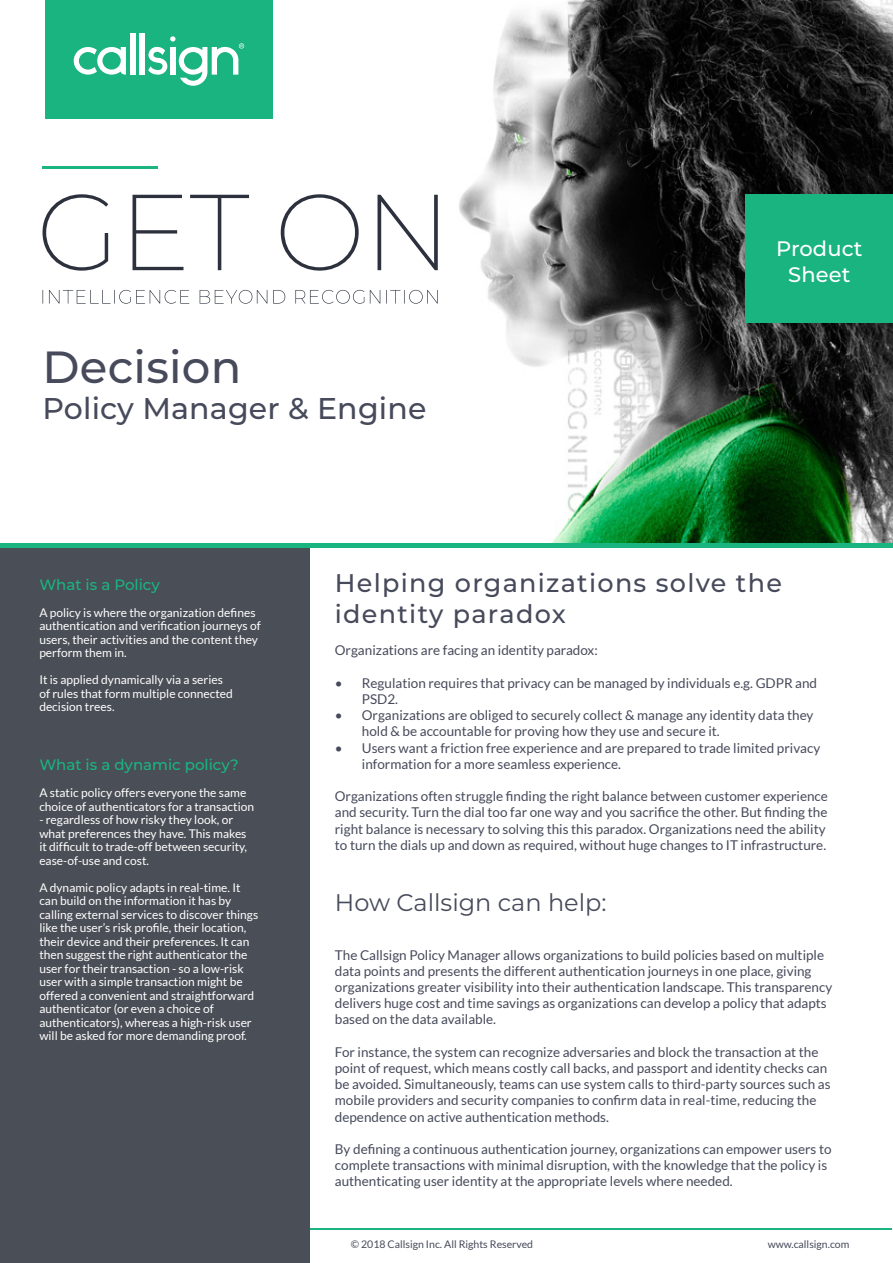
<style>
.page{position:relative;width:893px;height:1263px;background:#fff}
.page>*{position:absolute;margin:0;border:0;box-sizing:border-box;transform-origin:0 0}
.t1{font:500 45px "Montserrat";letter-spacing:.005em;color:#464a5a}
.t2{font:500 30px "Montserrat";letter-spacing:.005em;color:#464a5a}
.t3{font:500 25.5px/30.6px "Montserrat";letter-spacing:.05em;color:#464a5a}
.t4{font:24px "Montserrat";color:#464a5a}
.t5{font:500 21px/25.2px "Montserrat";letter-spacing:.005em;color:#fff;text-align:center}
.t6{font:500 15px "Montserrat";color:#1ab481}
.t7{font:13.5px/16.2px "Lato";color:#464a5a}
.t8{font:12px/13.5px "Lato";color:#fff}
.t9{font:10.5px "Lato";color:#464a5a}
</style>
<div class="page">
<img style="left:359px;top:1px;width:534px;height:541px">
<hr style="left:290px;top:1228px;width:602px;height:1px;background:#1ab481">
<div style="left:0;top:547px;width:310px;height:716px;background:#4a4e56"></div>
<svg style="left:43px;top:194px;width:395px;height:77px"></svg>
<svg style="left:43px;top:290px;width:395px;height:14px"></svg>
<hr style="left:43px;top:166px;width:115px;height:3px;background:#1ab481">
<div style="left:45px;top:0;width:228px;height:119px;background:#1ab481"></div>
<svg style="left:74px;top:47px;width:52px;height:28px"></svg>
<div style="left:130px;top:33px;width:5px;height:42px;background:#fff"></div>
<div style="left:140px;top:33px;width:5px;height:42px;background:#fff"></div>
<svg style="left:148px;top:36px;width:96px;height:50px"></svg>
<hr style="left:0;top:543px;width:893px;height:4px;background:#1ab481">
<div style="left:746px;top:194px;width:147px;height:129px;background:#1ab481"></div>
<p class="t1" style="left:43px;top:336px;width:200px">Decision</p>
<p class="t2" style="left:43px;top:388px;width:385px">Policy Manager &amp; Engine</p>
<p class="t5" style="left:776px;top:235px;width:88px">Product<br>Sheet</p>
<p class="t6" style="left:39px;top:574px;width:122px">What is a Policy</p>
<p class="t8" style="left:39px;top:605px;width:223px">A policy is where the organization defines authentication and verification journeys of users, their activities and the content they perform them in.</p>
<p class="t8" style="left:39px;top:673px;width:195px">It is applied dynamically via a series of rules that form multiple connected decision trees.</p>
<p class="t6" style="left:39px;top:755px;width:201px">What is a dynamic policy?</p>
<p class="t8" style="left:39px;top:786px;width:216px">A static policy offers everyone the same choice of authenticators for a transaction</p>
<p class="t8" style="left:39px;top:813px;width:209px">- regardless of how risky they look, or what preferences they have. This makes it difficult to trade-off between security, ease-of-use and cost.</p>
<p class="t8" style="left:39px;top:881px;width:220px">A dynamic policy adapts in real-time. It can build on the information it has by calling external services to discover things like the user’s risk profile, their location, their device and their preferences. It can then suggest the right authenticator the user for their transaction - so a low-risk user with a simple transaction might be offered a convenient and straightforward authenticator (or even a choice of authenticators), whereas a high-risk user will be asked for more demanding proof.</p>
<p class="t3" style="left:335px;top:567px;width:449px">Helping organizations solve the identity paradox</p>
<p class="t7" style="left:335px;top:642px;width:264px">Organizations are facing an identity paradox:</p>
<p class="t7" style="left:362px;top:675px;width:457px;text-indent:-27px">• Regulation requires that privacy can be managed by individuals e.g. GDPR and<br>PSD2.</p>
<p class="t7" style="left:362px;top:707px;width:453px;text-indent:-27px">• Organizations are obliged to securely collect &amp; manage any identity data they hold &amp; be accountable for proving how they use and secure it.</p>
<p class="t7" style="left:362px;top:739px;width:460px;text-indent:-27px">• Users want a friction free experience and are prepared to trade limited privacy information for a more seamless experience.</p>
<p class="t7" style="left:335px;top:788px;width:495px">Organizations often struggle finding the right balance between customer experience and security. Turn the dial too far one way and you sacrifice the other. But finding the right balance is necessary to solving this this paradox. Organizations need the ability to turn the dials up and down as required, without huge changes to IT infrastructure.</p>
<p class="t4" style="left:335px;top:886px;width:273px">How Callsign can help:</p>
<p class="t7" style="left:335px;top:946px;width:499px">The Callsign Policy Manager allows organizations to build policies based on multiple data points and presents the different authentication journeys in one place, giving organizations greater visibility into their authentication landscape. This transparency delivers huge cost and time savings as organizations can develop a policy that adapts based on the data available.</p>
<p class="t7" style="left:335px;top:1044px;width:497px">For instance, the system can recognize adversaries and block the transaction at the point of request, which means costly call backs, and passport and identity checks can be avoided. Simultaneously, teams can use system calls to third-party sources such as mobile providers and security companies to confirm data in real-time, reducing the dependence on active authentication methods.</p>
<p class="t7" style="left:335px;top:1141px;width:498px">By defining a continuous authentication journey, organizations can empower users to complete transactions with minimal disruption, with the knowledge that the policy is authenticating user identity at the appropriate levels where needed.</p>
<p class="t9" style="left:351px;top:1238px;width:184px">© 2018 Callsign Inc. All Rights Reserved</p>
<p class="t9" style="left:768px;top:1238px;width:83px">www.callsign.com</p>
</div>
